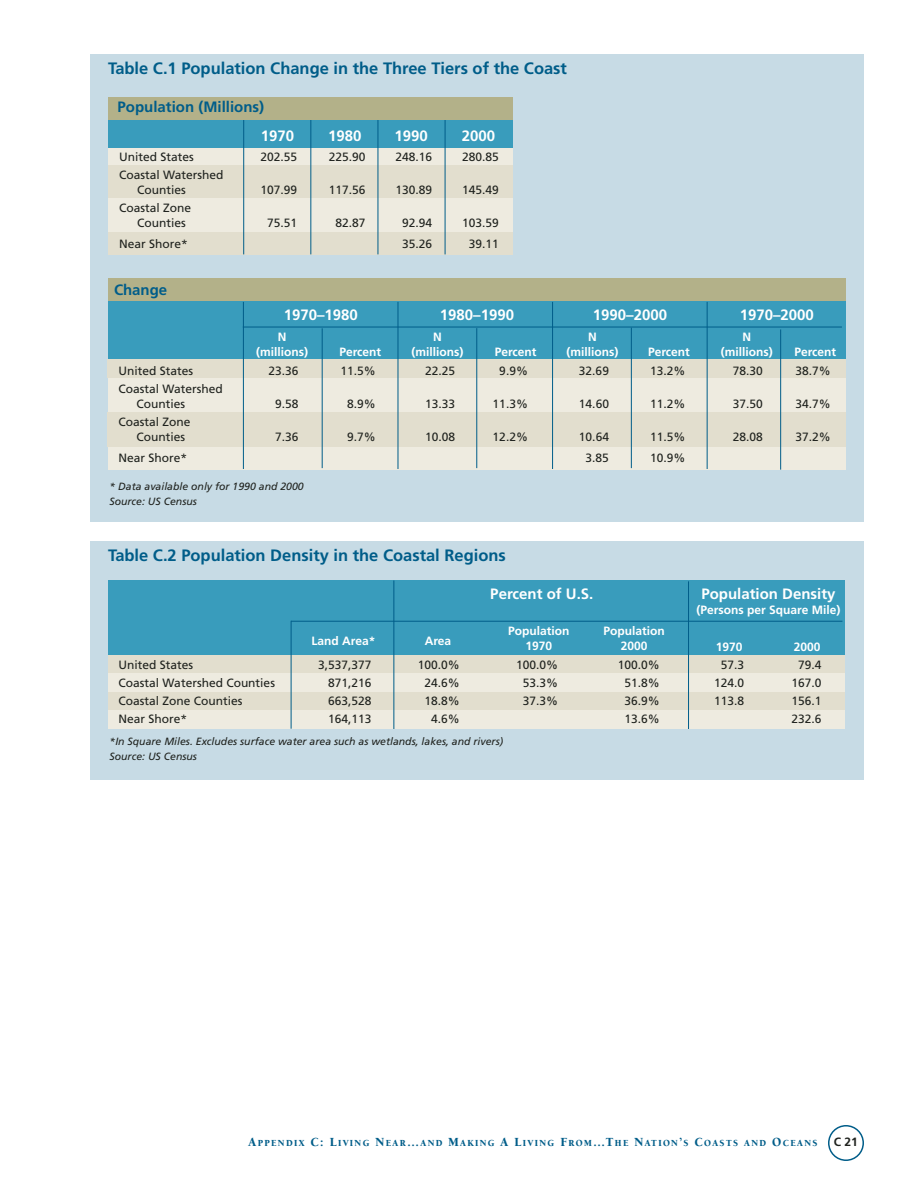
<style>
.page{position:relative;width:918px;height:1188px;background:#fff}
.page>*{position:absolute;margin:0;border:0;box-sizing:border-box;transform-origin:0 0}
.t1{font:700 16.5px "Frutiger";color:#005d89}
.t2{font:700 15px "Frutiger";color:#fff}
.t3{font:700 15px "Frutiger";color:#005d89}
.t4{font:12px/15px "Frutiger";color:#1f221e}
.t5{font:700 12px/15px "Frutiger";color:#fff;text-align:center}
.t6{font:700 12px "Frutiger";color:#1f221e}
.t7{font:italic 10.5px/15px "Frutiger";color:#1f221e}
.t8{font:900 9.6px "Berkeley";letter-spacing:.145em;color:#005d89;scale:.95 1}
.s1{font-size:12.75px}
</style>
<div class="page">
<svg style="left:828px;top:1125px;width:36px;height:36px"></svg>
<div style="left:90px;top:54px;width:774px;height:468px;background:#c7dbe5"></div>
<div style="left:90px;top:542px;width:774px;height:238px;background:#c7dbe5"></div>
<div style="left:109px;top:137px;width:404px;height:117px;background:#eeebe0"></div>
<div style="left:109px;top:165px;width:404px;height:33px;background:#e2dece"></div>
<div style="left:109px;top:232px;width:404px;height:22px;background:#e2dece"></div>
<div style="left:109px;top:119px;width:404px;height:28px;background:#399cbc"></div>
<hr style="left:243px;top:119px;width:1px;height:135px;background:#005d89">
<hr style="left:310px;top:119px;width:1px;height:135px;background:#005d89">
<hr style="left:378px;top:119px;width:1px;height:135px;background:#005d89">
<hr style="left:445px;top:119px;width:1px;height:135px;background:#005d89">
<div style="left:108px;top:359px;width:738px;height:110px;background:#eeebe0"></div>
<div style="left:108px;top:359px;width:738px;height:19px;background:#e2dece"></div>
<div style="left:108px;top:412px;width:738px;height:35px;background:#e2dece"></div>
<div style="left:108px;top:300px;width:738px;height:58px;background:#399cbc"></div>
<hr style="left:243px;top:327px;width:599px;height:1px;background:#005d89">
<hr style="left:243px;top:302px;width:1px;height:167px;background:#005d89">
<hr style="left:322px;top:328px;width:1px;height:140px;background:#005d89">
<hr style="left:398px;top:302px;width:1px;height:167px;background:#005d89">
<hr style="left:476px;top:328px;width:1px;height:140px;background:#005d89">
<hr style="left:552px;top:302px;width:1px;height:167px;background:#005d89">
<hr style="left:631px;top:328px;width:1px;height:140px;background:#005d89">
<hr style="left:707px;top:302px;width:1px;height:167px;background:#005d89">
<hr style="left:780px;top:329px;width:1px;height:141px;background:#005d89">
<div style="left:108px;top:668px;width:737px;height:61px;background:#eeebe0"></div>
<div style="left:108px;top:655px;width:736px;height:18px;background:#e2dece"></div>
<div style="left:108px;top:692px;width:736px;height:18px;background:#e2dece"></div>
<div style="left:108px;top:580px;width:737px;height:75px;background:#399cbc"></div>
<hr style="left:393px;top:580px;width:1px;height:149px;background:#005d89">
<hr style="left:291px;top:621px;width:1px;height:108px;background:#005d89">
<hr style="left:688px;top:581px;width:1px;height:148px;background:#005d89">
<hr style="left:291px;top:621px;width:551px;height:1px;background:#005d89">
<div style="left:108px;top:278px;width:738px;height:23px;background:#b3b189"></div>
<div style="left:108px;top:97px;width:405px;height:22px;background:#b3b189"></div>
<h1 class="t1" style="left:108px;top:61px;width:461px">Table C.1 Population Change in the Three Tiers of the Coast</h1>
<p class="t3" style="left:118px;top:101px;width:148px">Population (Millions)</p>
<p class="t2" style="left:261px;top:129px;width:35px">1970</p>
<p class="t2" style="left:328px;top:129px;width:35px">1980</p>
<p class="t2" style="left:395px;top:129px;width:35px">1990</p>
<p class="t2" style="left:462px;top:129px;width:35px">2000</p>
<p class="t4" style="left:119px;top:150px;width:76px">United States</p>
<p class="t4" style="left:260px;top:150px;width:38px">202.55</p>
<p class="t4" style="left:329px;top:150px;width:38px">225.90</p>
<p class="t4" style="left:396px;top:150px;width:38px">248.16</p>
<p class="t4" style="left:462px;top:150px;width:38px">280.85</p>
<p class="t4" style="left:137px;top:168px;width:88px;text-indent:-18px">Coastal Watershed<br>Counties</p>
<p class="t4" style="left:260px;top:183px;width:38px">107.99</p>
<p class="t4" style="left:329px;top:183px;width:38px">117.56</p>
<p class="t4" style="left:396px;top:183px;width:38px">130.89</p>
<p class="t4" style="left:462px;top:183px;width:38px">145.49</p>
<p class="t4" style="left:137px;top:201px;width:56px;text-indent:-18px">Coastal Zone<br>Counties</p>
<p class="t4" style="left:267px;top:216px;width:32px">75.51</p>
<p class="t4" style="left:335px;top:216px;width:32px">82.87</p>
<p class="t4" style="left:402px;top:216px;width:32px">92.94</p>
<p class="t4" style="left:462px;top:216px;width:38px">103.59</p>
<p class="t4" style="left:119px;top:237px;width:70px">Near Shore*</p>
<p class="t4" style="left:402px;top:237px;width:32px">35.26</p>
<p class="t4" style="left:469px;top:237px;width:32px">39.11</p>
<p class="t3" style="left:114px;top:284px;width:55px">Change</p>
<p class="t2" style="left:284px;top:309px;width:76px">1970–1980</p>
<p class="t2" style="left:440px;top:309px;width:76px">1980–1990</p>
<p class="t2" style="left:593px;top:309px;width:76px">1990–2000</p>
<p class="t2" style="left:740px;top:309px;width:76px">1970–2000</p>
<p class="t5" style="left:256px;top:330px;width:53px">N (millions)</p>
<p class="t5" style="left:339px;top:345px;width:43px">Percent</p>
<p class="t5" style="left:412px;top:330px;width:53px">N (millions)</p>
<p class="t5" style="left:495px;top:345px;width:43px">Percent</p>
<p class="t5" style="left:567px;top:330px;width:53px">N (millions)</p>
<p class="t5" style="left:648px;top:345px;width:43px">Percent</p>
<p class="t5" style="left:721px;top:330px;width:53px">N (millions)</p>
<p class="t5" style="left:795px;top:345px;width:43px">Percent</p>
<p class="t4" style="left:118px;top:364px;width:76px">United States</p>
<p class="t4" style="left:268px;top:364px;width:32px">23.36</p>
<p class="t4" style="left:341px;top:364px;width:37px">11.5%</p>
<p class="t4" style="left:425px;top:364px;width:32px">22.25</p>
<p class="t4" style="left:499px;top:364px;width:30px">9.9%</p>
<p class="t4" style="left:579px;top:364px;width:32px">32.69</p>
<p class="t4" style="left:650px;top:364px;width:37px">13.2%</p>
<p class="t4" style="left:733px;top:364px;width:32px">78.30</p>
<p class="t4" style="left:796px;top:364px;width:37px">38.7%</p>
<p class="t4" style="left:136px;top:382px;width:88px;text-indent:-18px">Coastal Watershed<br>Counties</p>
<p class="t4" style="left:275px;top:397px;width:25px">9.58</p>
<p class="t4" style="left:347px;top:397px;width:30px">8.9%</p>
<p class="t4" style="left:425px;top:397px;width:32px">13.33</p>
<p class="t4" style="left:493px;top:397px;width:37px">11.3%</p>
<p class="t4" style="left:579px;top:397px;width:32px">14.60</p>
<p class="t4" style="left:650px;top:397px;width:37px">11.2%</p>
<p class="t4" style="left:733px;top:397px;width:32px">37.50</p>
<p class="t4" style="left:796px;top:397px;width:37px">34.7%</p>
<p class="t4" style="left:136px;top:415px;width:56px;text-indent:-18px">Coastal Zone<br>Counties</p>
<p class="t4" style="left:275px;top:430px;width:25px">7.36</p>
<p class="t4" style="left:347px;top:430px;width:30px">9.7%</p>
<p class="t4" style="left:425px;top:430px;width:32px">10.08</p>
<p class="t4" style="left:493px;top:430px;width:37px">12.2%</p>
<p class="t4" style="left:579px;top:430px;width:32px">10.64</p>
<p class="t4" style="left:650px;top:430px;width:37px">11.5%</p>
<p class="t4" style="left:733px;top:430px;width:32px">28.08</p>
<p class="t4" style="left:796px;top:430px;width:37px">37.2%</p>
<p class="t4" style="left:118px;top:451px;width:70px">Near Shore*</p>
<p class="t4" style="left:586px;top:451px;width:25px">3.85</p>
<p class="t4" style="left:650px;top:451px;width:37px">10.9%</p>
<p class="t7" style="left:110px;top:479px;width:196px">* Data available only for 1990 and 2000<br>Source: US Census</p>
<h1 class="t1" style="left:108px;top:549px;width:399px">Table C.2 Population Density in the Coastal Regions</h1>
<p class="t2" style="left:490px;top:588px;width:105px">Percent of U.S.</p>
<p class="t2" style="left:701px;top:588px;width:136px">Population Density</p>
<p class="t5" style="left:697px;top:604px;width:145px">(Persons per Square Mile)</p>
<p class="t5" style="left:312px;top:635px;width:65px">Land Area*</p>
<p class="t5" style="left:508px;top:624px;width:63px">Population<br>1970</p>
<p class="t5" style="left:425px;top:635px;width:28px">Area</p>
<p class="t5" style="left:604px;top:624px;width:63px">Population<br>2000</p>
<p class="t5" style="left:716px;top:640px;width:28px">1970</p>
<p class="t5" style="left:794px;top:640px;width:28px">2000</p>
<p class="t4" style="left:119px;top:658px;width:76px">United States</p>
<p class="t4" style="left:318px;top:658px;width:55px">3,537,377</p>
<p class="t4" style="left:418px;top:658px;width:44px">100.0%</p>
<p class="t4" style="left:516px;top:658px;width:44px">100.0%</p>
<p class="t4" style="left:618px;top:658px;width:44px">100.0%</p>
<p class="t4" style="left:721px;top:658px;width:25px">57.3</p>
<p class="t4" style="left:798px;top:658px;width:25px">79.4</p>
<p class="t4" style="left:119px;top:676px;width:158px">Coastal Watershed Counties</p>
<p class="t4" style="left:328px;top:676px;width:45px">871,216</p>
<p class="t4" style="left:424px;top:676px;width:37px">24.6%</p>
<p class="t4" style="left:523px;top:676px;width:37px">53.3%</p>
<p class="t4" style="left:624px;top:676px;width:37px">51.8%</p>
<p class="t4" style="left:714px;top:676px;width:32px">124.0</p>
<p class="t4" style="left:792px;top:676px;width:32px">167.0</p>
<p class="t4" style="left:119px;top:694px;width:126px">Coastal Zone Counties</p>
<p class="t4" style="left:328px;top:694px;width:45px">663,528</p>
<p class="t4" style="left:424px;top:694px;width:37px">18.8%</p>
<p class="t4" style="left:523px;top:694px;width:37px">37.3%</p>
<p class="t4" style="left:624px;top:694px;width:37px">36.9%</p>
<p class="t4" style="left:714px;top:694px;width:32px">113.8</p>
<p class="t4" style="left:792px;top:694px;width:32px">156.1</p>
<p class="t4" style="left:119px;top:712px;width:70px">Near Shore*</p>
<p class="t4" style="left:328px;top:712px;width:45px">164,113</p>
<p class="t4" style="left:431px;top:712px;width:30px">4.6%</p>
<p class="t4" style="left:624px;top:712px;width:37px">13.6%</p>
<p class="t4" style="left:792px;top:712px;width:32px">232.6</p>
<p class="t7" style="left:110px;top:735px;width:395px">*In Square Miles. Excludes surface water area such as wetlands, lakes, and rivers)<br>Source: US Census</p>
<p class="t8" style="left:249px;top:1139px;width:600px"><span class="s1">A</span>PPENDIX <span class="s1">C: L</span>IVING <span class="s1">N</span>EAR<span class="s1">…</span>AND <span class="s1">M</span>AKING <span class="s1">A L</span>IVING <span class="s1">F</span>ROM<span class="s1">…T</span>HE <span class="s1">N</span>ATION<span class="s1">’</span>S <span class="s1">C</span>OASTS AND <span class="s1">O</span>CEANS</p>
<p class="t6" style="left:834px;top:1137px;width:26px">C 21</p>
</div>
